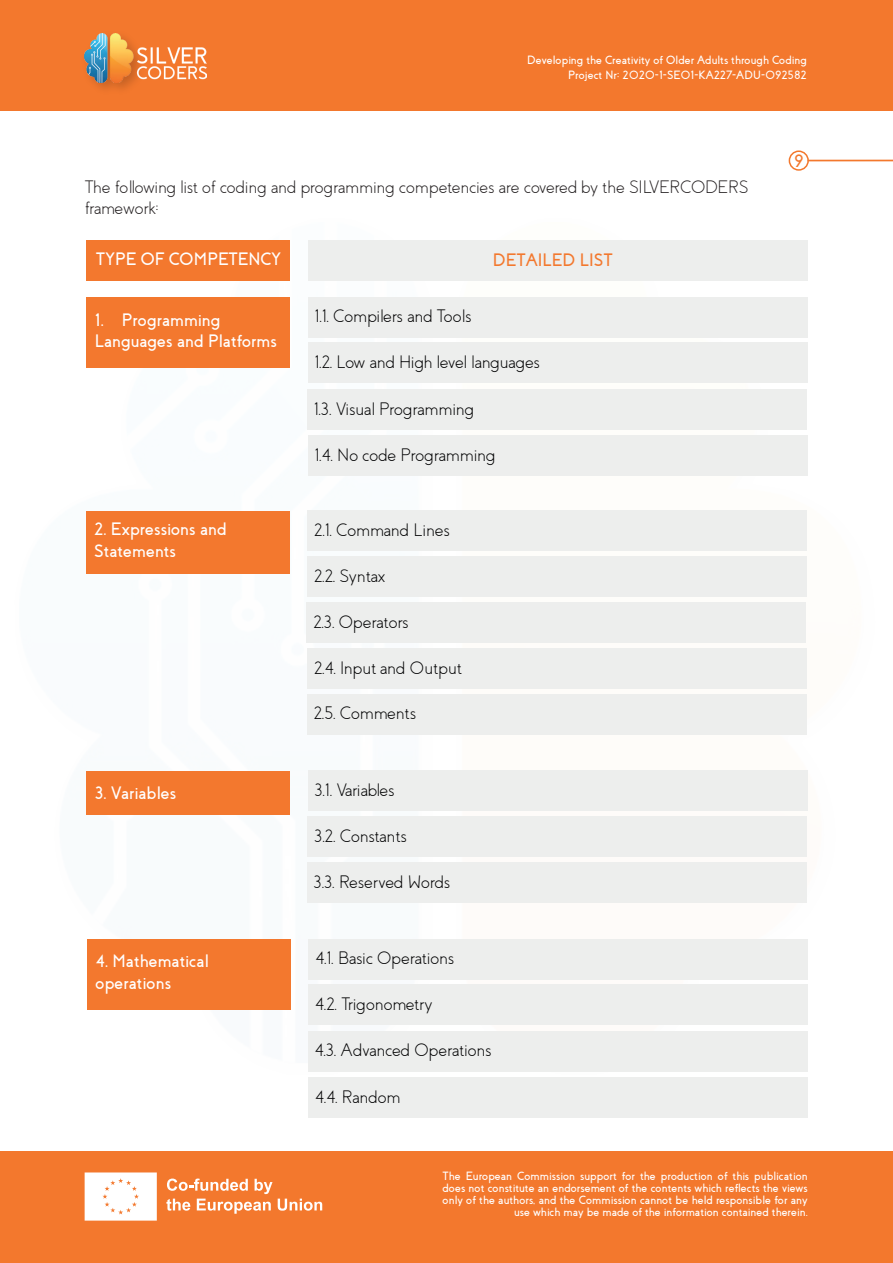
<style>
.page{position:relative;width:893px;height:1263px;background:#fff}
.page>*{position:absolute;margin:0;border:0;box-sizing:border-box;transform-origin:0 0}
.t1{font:300 18px "Coves";letter-spacing:.02em;color:#000001}
.t2{font:700 18px/21.6px "Coves";color:#fff}
.t3{font:300 18px "Coves";color:#000001}
.t4{font:300 18px/21.6px "Coves";color:#231f20}
.t5{font:700 18px "Coves";color:#f3782e}
.t6{font:700 18px "Coves";color:#f3782d}
.t7{font:700 12px/12px "Coves";color:#fff;text-align:right}
</style>
<div class="page">
<div style="left:0;top:0;width:893px;height:111px;background:#f3782d"></div>
<div style="left:0;top:1152px;width:893px;height:111px;background:#f3782d"></div>
<svg style="left:85px;top:1172px;width:72px;height:48px;background:#fef9f6"></svg>
<svg style="left:166px;top:1178px;width:106px;height:36px"></svg>
<svg style="left:278px;top:1198px;width:44px;height:13px"></svg>
<img style="left:84px;top:33px;width:49px;height:56px">
<img style="left:85px;top:34px;width:49px;height:48px">
<img style="left:134px;top:47px;width:73px;height:34px">
<hr style="left:808px;top:160px;width:85px;height:1px;background:#f3782d">
<div style="left:789px;top:150px;width:20px;height:21px;border:2px solid #f3782d;border-radius:50%"></div>
<div style="left:87px;top:240px;width:203px;height:41px;background:#f3782e"></div>
<div style="left:308px;top:240px;width:500px;height:41px;background:#edeeed"></div>
<div style="left:87px;top:297px;width:203px;height:71px;background:#f3782e"></div>
<div style="left:308px;top:297px;width:500px;height:41px;background:#edeeed"></div>
<div style="left:308px;top:342px;width:499px;height:41px;background:#edeeed"></div>
<div style="left:307px;top:389px;width:500px;height:41px;background:#edeeed"></div>
<div style="left:86px;top:511px;width:203px;height:62px;background:#f3782e"></div>
<div style="left:307px;top:510px;width:500px;height:41px;background:#edeeed"></div>
<div style="left:307px;top:556px;width:500px;height:41px;background:#edeeed"></div>
<div style="left:306px;top:603px;width:500px;height:40px;background:#edeeed"></div>
<div style="left:307px;top:648px;width:500px;height:41px;background:#edeeed"></div>
<div style="left:307px;top:694px;width:499px;height:40px;background:#edeeed"></div>
<div style="left:308px;top:435px;width:499px;height:41px;background:#edeeed"></div>
<div style="left:87px;top:771px;width:203px;height:44px;background:#f3782e"></div>
<div style="left:308px;top:770px;width:499px;height:41px;background:#edeeed"></div>
<div style="left:307px;top:816px;width:500px;height:40px;background:#edeeed"></div>
<div style="left:307px;top:862px;width:500px;height:41px;background:#edeeed"></div>
<div style="left:87px;top:939px;width:203px;height:70px;background:#f3782e"></div>
<div style="left:309px;top:939px;width:499px;height:40px;background:#edeeed"></div>
<div style="left:308px;top:984px;width:500px;height:41px;background:#edeeed"></div>
<div style="left:308px;top:1031px;width:499px;height:40px;background:#edeeed"></div>
<div style="left:308px;top:1077px;width:500px;height:41px;background:#edeeed"></div>
<p class="t7" style="left:527px;top:53px;width:281px;line-height:15px">Developing the Creativity of Older Adults through Coding<br>Project Nr: 2020-1-SE01-KA227-ADU-092582</p>
<h1 class="t4" style="left:85px;top:176px;width:665px">The following list of coding and programming competencies are covered by the SILVERCODERS framework:</h1>
<h1 class="t2" style="left:96px;top:248px;width:187px">TYPE OF COMPETENCY</h1>
<h1 class="t5" style="left:493px;top:249px;width:121px">DETAILED LIST</h1>
<h1 class="t2" style="left:95px;top:309px;width:183px">1. Programming<br>Languages and Platforms</h1>
<h1 class="t3" style="left:315px;top:306px;width:158px">1.1. Compilers and Tools</h1>
<h1 class="t3" style="left:315px;top:351px;width:227px">1.2. Low and High level languages</h1>
<h1 class="t1" style="left:314px;top:398px;width:161px">1.3. Visual Programming</h1>
<h1 class="t1" style="left:315px;top:444px;width:182px">1.4. No code Programming</h1>
<h1 class="t2" style="left:94px;top:519px;width:134px">2. Expressions and<br>Statements</h1>
<h1 class="t1" style="left:314px;top:519px;width:137px">2.1. Command Lines</h1>
<h1 class="t1" style="left:314px;top:565px;width:73px">2.2. Syntax</h1>
<h1 class="t1" style="left:313px;top:611px;width:96px">2.3. Operators</h1>
<h1 class="t1" style="left:314px;top:657px;width:149px">2.4. Input and Output</h1>
<h1 class="t1" style="left:314px;top:703px;width:104px">2.5. Comments</h1>
<h1 class="t2" style="left:95px;top:782px;width:83px">3. Variables</h1>
<h1 class="t3" style="left:315px;top:779px;width:81px">3.1. Variables</h1>
<h1 class="t1" style="left:314px;top:825px;width:94px">3.2. Constants</h1>
<h1 class="t3" style="left:314px;top:871px;width:138px">3.3. Reserved Words</h1>
<h1 class="t2" style="left:95px;top:950px;width:115px">4. Mathematical operations</h1>
<h1 class="t3" style="left:316px;top:947px;width:140px">4.1. Basic Operations</h1>
<h1 class="t1" style="left:315px;top:993px;width:119px">4.2. Trigonometry</h1>
<h1 class="t1" style="left:315px;top:1039px;width:178px">4.3. Advanced Operations</h1>
<h1 class="t1" style="left:315px;top:1086px;width:86px">4.4. Random</h1>
<h1 class="t6" style="left:794px;top:151px;width:11px">9</h1>
<p class="t7" style="left:443px;top:1170px;width:367px">The European Commission support for the production of this publication does not constitute an endorsement of the contents which reflects the views only of the authors, and the Commission cannot be held responsible for any use which may be made of the information contained therein.</p>
</div>
